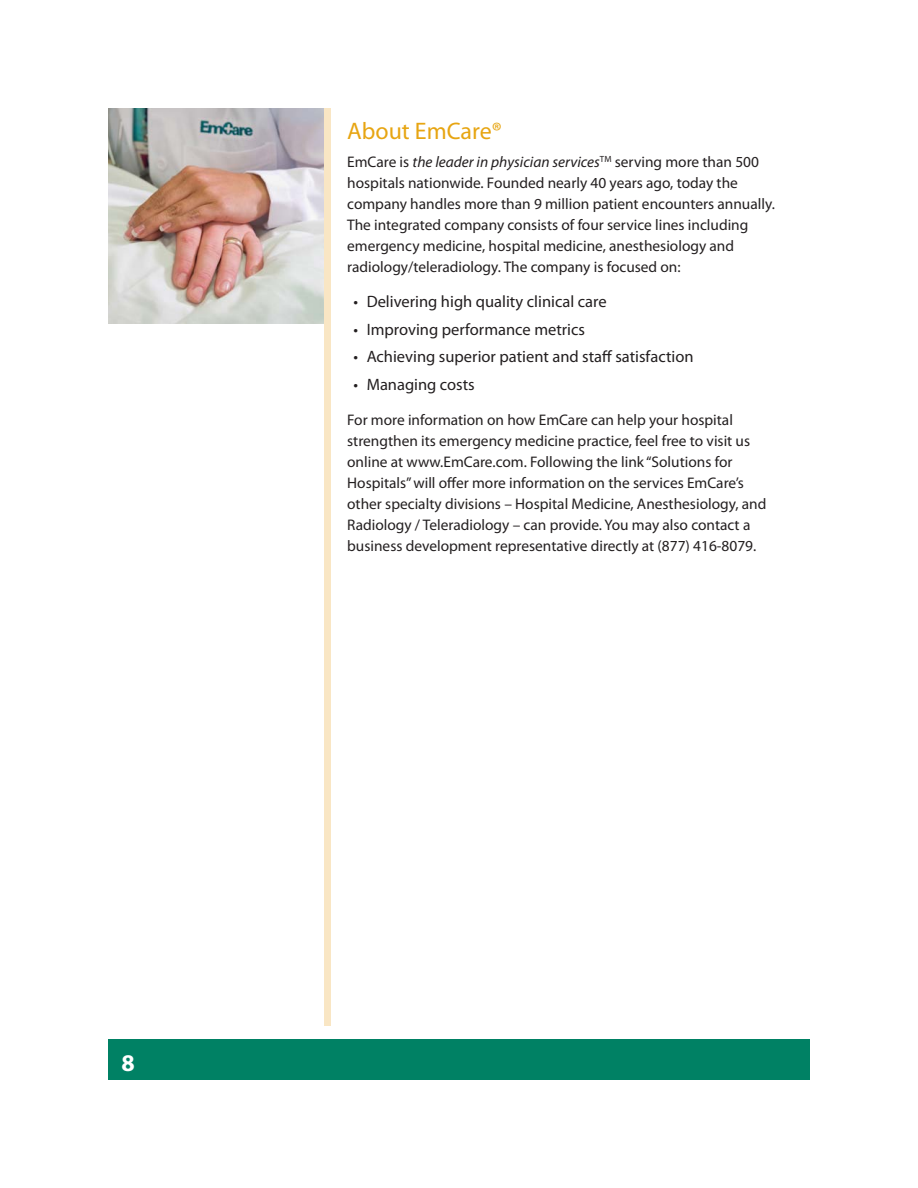
<style>
.page{position:relative;width:918px;height:1188px;background:#fff}
.page>*{position:absolute;margin:0;border:0;box-sizing:border-box;transform-origin:0 0}
.t1{font:24px "Myriad Pro";color:#e7a512}
.t2{font:700 24px "Myriad Pro";color:#fff}
.t3{font:16.5px "Myriad Pro";color:#231f20}
.t4{font:15.3px/21px "Myriad Pro";color:#231f20}
.s1{font-style:italic}
</style>
<div class="page">
<div style="left:108px;top:1040px;width:702px;height:40px;background:#008164"></div>
<div style="left:324px;top:108px;width:7px;height:918px;background:#f9e6c4"></div>
<img style="left:108px;top:108px;width:216px;height:216px">
<h1 class="t2" style="left:122px;top:1047px;width:15px">8</h1>
<h1 class="t1" style="left:347px;top:117px;width:156px">About EmCare®</h1>
<p class="t4" style="left:347px;top:151px;width:429px">EmCare is <span class="s1">the leader in physician services</span><sup>TM</sup> serving more than 500 hospitals nationwide. Founded nearly 40 years ago, today the company handles more than 9 million patient encounters annually.<br>The integrated company consists of four service lines including emergency medicine, hospital medicine, anesthesiology and radiology/teleradiology. The company is focused on:</p>
<p class="t3" style="left:353px;top:291px;width:255px">• Delivering high quality clinical care</p>
<p class="t3" style="left:353px;top:319px;width:233px">• Improving performance metrics</p>
<p class="t3" style="left:353px;top:347px;width:342px">• Achieving superior patient and staff satisfaction</p>
<p class="t3" style="left:353px;top:374px;width:123px">• Managing costs</p>
<p class="t4" style="left:347px;top:409px;width:421px">For more information on how EmCare can help your hospital strengthen its emergency medicine practice, feel free to visit us online at www.EmCare.com. Following the link “Solutions for Hospitals” will offer more information on the services EmCare’s other specialty divisions – Hospital Medicine, Anesthesiology, and Radiology / Teleradiology – can provide. You may also contact a business development representative directly at (877) 416-8079.</p>
</div>
